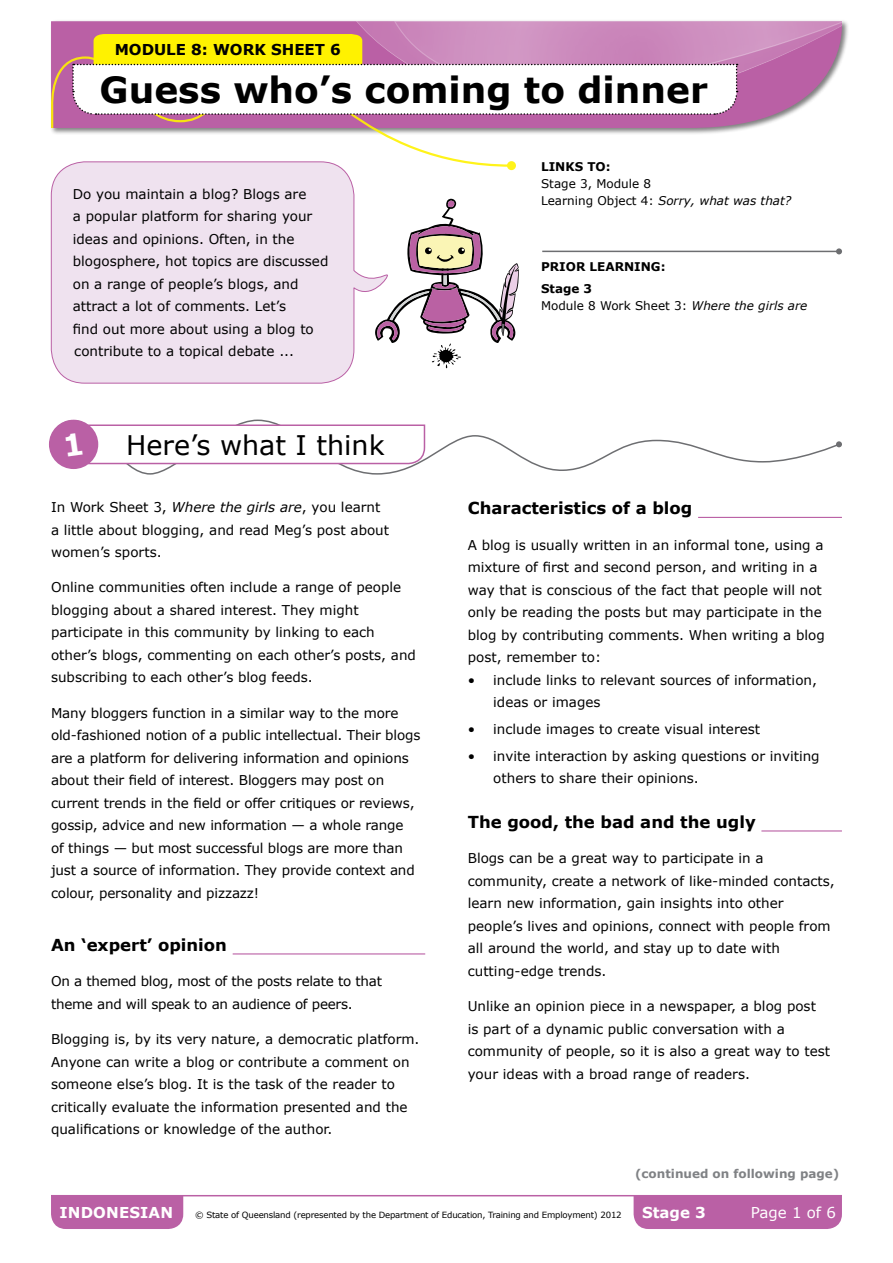
<style>
.page{position:relative;width:893px;height:1263px;background:#fff}
.page>*{position:absolute;margin:0;border:0;box-sizing:border-box;transform-origin:0 0}
.t1{font:700 36px "Verdana";color:#000}
.t2{font:27px "Verdana";color:#000}
.t3{font:700 16.5px "Verdana";color:#000}
.t4{font:700 15px "Verdana";color:#000}
.t5{font:700 15px "Verdana";letter-spacing:.01em;color:#fff}
.t6{font:15px "Verdana";color:#fff}
.t7{font:13.5px/22.5px "Verdana";color:#000}
.t8{font:13.5px/22.5px "Verdana";letter-spacing:-.02em;color:#000}
.t9{font:12px/17.2px "Verdana";color:#000}
.t10{font:700 12px/22.5px "Verdana";color:#000}
.t11{font:700 12px "Verdana";color:#808285}
.t12{font:8.55px "Verdana";letter-spacing:-.02em;color:#000}
.s1{font-style:italic}
</style>
<div class="page">
<div style="left:49px;top:20px;width:800px;height:116px;background:#000;opacity:.5"></div>
<svg style="left:51px;top:21px;width:791px;height:107px;fill:#ba60a5"></svg>
<svg style="left:389px;top:199px;width:130px;height:169px"></svg>
<div style="left:634px;top:1196px;width:208px;height:33px;background:#ba60a5"></div>
<hr style="left:51px;top:1195px;width:791px;height:1px;background:#ba60a5">
<div style="left:51px;top:1196px;width:132px;height:33px;background:#ba60a5"></div>
<svg style="left:50px;top:55px;width:464px;height:112px"></svg>
<svg style="left:507px;top:161px;width:9px;height:9px"></svg>
<hr style="left:233px;top:953px;width:192px;height:1px;background:#ba60a5">
<hr style="left:698px;top:517px;width:144px;height:1px;background:#ba60a5">
<hr style="left:761px;top:830px;width:81px;height:1px;background:#ba60a5">
<svg style="left:72px;top:21px;width:770px;height:95px"></svg>
<hr style="left:542px;top:251px;width:297px;height:1px;background:#6d6e71">
<svg style="left:836px;top:248px;width:6px;height:6px"></svg>
<svg style="left:51px;top:161px;width:338px;height:223px;background:#efe2ef"></svg>
<svg style="left:50px;top:419px;width:792px;height:56px"></svg>
<p class="t4" style="left:115px;top:39px;width:228px">MODULE 8: WORK SHEET 6</p>
<h1 class="t1" style="left:100px;top:64px;width:610px">Guess who’s coming to dinner</h1>
<p class="t7" style="left:73px;top:183px;width:257px">Do you maintain a blog? Blogs are<br>a popular platform for sharing your ideas and opinions. Often, in the blogosphere, hot topics are discussed on a range of people’s blogs, and attract a lot of comments. Let’s<br>find out more about using a blog to contribute to a topical debate ...</p>
<h2 class="t2" style="left:126px;top:426px;width:260px">Here’s what I think</h2>
<p class="t7" style="left:51px;top:496px;width:340px">In Work Sheet 3, <span class="s1">Where the girls are</span>, you learnt a little about blogging, and read Meg’s post about women’s sports.</p>
<p class="t7" style="left:51px;top:576px;width:366px">Online communities often include a range of people blogging about a shared interest. They might participate in this community by linking to each other’s blogs, commenting on each other’s posts, and subscribing to each other’s blog feeds.</p>
<p class="t7" style="left:51px;top:701px;width:371px">Many bloggers function in a similar way to the more old-fashioned notion of a public intellectual. Their blogs are a platform for delivering information and opinions about their field of interest. Bloggers may post on current trends in the field or offer critiques or reviews, gossip, advice and new information — a whole range<br>of things — but most successful blogs are more than just a source of information. They provide context and colour, personality and pizzazz!</p>
<p class="t3" style="left:51px;top:933px;width:177px">An ‘expert’ opinion</p>
<p class="t8" style="left:51px;top:970px;width:332px">On a themed blog, most of the posts relate to that theme and will speak to an audience of peers.</p>
<p class="t7" style="left:51px;top:1028px;width:370px">Blogging is, by its very nature, a democratic platform.<br>Anyone can write a blog or contribute a comment on someone else’s blog. It is the task of the reader to critically evaluate the information presented and the qualifications or knowledge of the author.</p>
<p class="t10" style="left:541px;top:155px;width:71px">LINKS TO:</p>
<p class="t9" style="left:541px;top:175px;width:252px">Stage 3, Module 8<br>Learning Object 4: <span class="s1">Sorry, what was that?</span></p>
<p class="t10" style="left:541px;top:255px;width:126px">PRIOR LEARNING:<br>Stage 3</p>
<p class="t9" style="left:541px;top:297px;width:268px">Module 8 Work Sheet 3: <span class="s1">Where the girls are</span></p>
<p class="t3" style="left:468px;top:497px;width:226px">Characteristics of a blog</p>
<p class="t7" style="left:468px;top:533px;width:358px">A blog is usually written in an informal tone, using a mixture of first and second person, and writing in a way that is conscious of the fact that people will not only be reading the posts but may participate in the blog by contributing comments. When writing a blog post, remember to:</p>
<p class="t7" style="left:493px;top:668px;width:325px;text-indent:-26px">• include links to relevant sources of information, ideas or images</p>
<p class="t7" style="left:468px;top:718px;width:294px">• include images to create visual interest</p>
<p class="t7" style="left:493px;top:744px;width:328px;text-indent:-26px">• invite interaction by asking questions or inviting others to share their opinions.</p>
<p class="t3" style="left:468px;top:810px;width:290px">The good, the bad and the ugly</p>
<p class="t7" style="left:468px;top:847px;width:369px">Blogs can be a great way to participate in a community, create a network of like-minded contacts, learn new information, gain insights into other people’s lives and opinions, connect with people from all around the world, and stay up to date with cutting-edge trends.</p>
<p class="t7" style="left:468px;top:995px;width:364px">Unlike an opinion piece in a newspaper, a blog post<br>is part of a dynamic public conversation with a community of people, so it is also a great way to test your ideas with a broad range of readers.</p>
<p class="t11" style="left:635px;top:1165px;width:206px">(continued on following page)</p>
<p class="t5" style="left:59px;top:1202px;width:115px">INDONESIAN</p>
<p class="t12" style="left:195px;top:1209px;width:428px">© State of Queensland (represented by the Department of Education, Training and Employment) 2012</p>
<p class="t5" style="left:642px;top:1202px;width:65px">Stage 3</p>
<p class="t6" style="left:751px;top:1202px;width:87px">Page 1 of 6</p>
</div>
